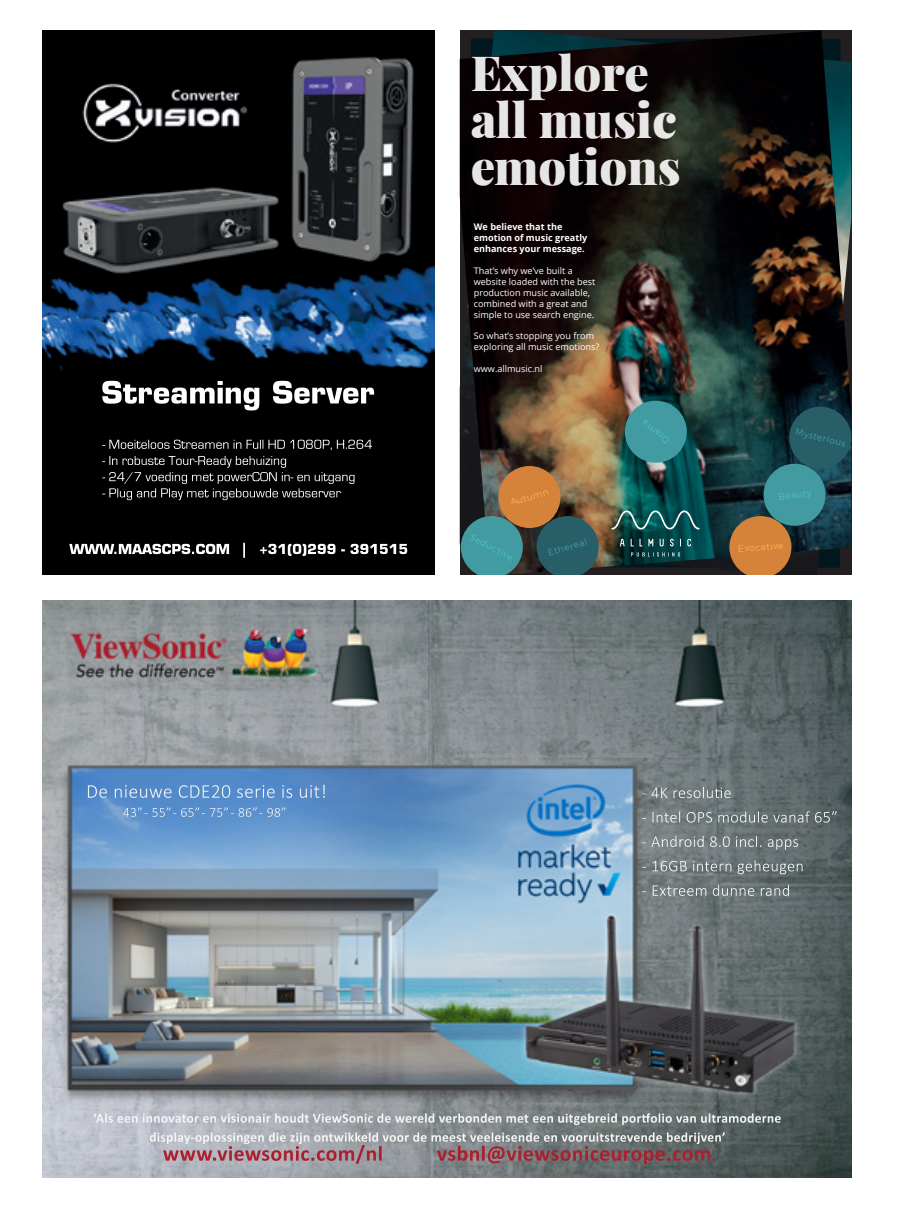
<style>
.page{position:relative;width:915px;height:1212px;background:#fff}
.page>*{position:absolute;margin:0;border:0;box-sizing:border-box;transform-origin:0 0}
.t1{font:900 48.6px/47px "Playfair Display";color:#fff}
.t2{font:9.15px/10.9px "Open Sans";color:#fff}
.t3{font:700 9.15px/10.9px "Open Sans";color:#fff}
.t4{font:300 9.15px "Montserrat";color:#4bc2c3}
.t5{font:300 9.15px "Montserrat";color:#429ba0}
.t6{font:300 9.15px "Montserrat";color:#fbb151}
</style>
<div class="page">
<img style="left:43px;top:31px;width:391px;height:544px">
<img style="left:43px;top:601px;width:807px;height:577px">
<img style="left:459px;top:31px;width:391px;height:544px">
<div style="left:789px;top:407px;width:61px;height:62px;background:#275e67;border-radius:50%"></div>
<svg style="left:460px;top:516px;width:62px;height:59px"></svg>
<svg style="left:729px;top:516px;width:62px;height:59px"></svg>
<div style="left:763px;top:464px;width:62px;height:62px;background:#429ba0;border-radius:50%"></div>
<div style="left:498px;top:466px;width:62px;height:62px;background:#d5833a;border-radius:50%"></div>
<div style="left:624px;top:401px;width:62px;height:62px;background:#429ba0;border-radius:50%"></div>
<svg style="left:536px;top:516px;width:62px;height:59px"></svg>
<svg style="left:619px;top:539px;width:5px;height:7px"></svg>
<svg style="left:630px;top:539px;width:3px;height:7px"></svg>
<svg style="left:639px;top:539px;width:3px;height:7px"></svg>
<svg style="left:648px;top:539px;width:5px;height:7px"></svg>
<svg style="left:659px;top:539px;width:4px;height:7px"></svg>
<svg style="left:669px;top:539px;width:4px;height:7px"></svg>
<svg style="left:687px;top:539px;width:3px;height:7px"></svg>
<svg style="left:631px;top:552px;width:48px;height:4px"></svg>
<svg style="left:611px;top:510px;width:88px;height:19px"></svg>
<h1 class="t1" style="left:470px;top:49px;width:212px">Explore all music emotions</h1>
<p class="t3" style="left:473px;top:221px;width:115px">We believe that the emotion of music greatly enhances your message.</p>
<p class="t2" style="left:473px;top:265px;width:123px">That’s why we’ve built a website loaded with the best production music available, combined with a great and simple to use search engine.</p>
<p class="t2" style="left:473px;top:330px;width:127px">So what’s stopping you from exploring all music emotions?</p>
<p class="t2" style="left:473px;top:363px;width:70px">www.allmusic.nl</p>
<p class="t4" style="left:665px;top:446px;width:34px;rotate:-142deg">Drama</p>
<p class="t5" style="left:796px;top:426px;width:53px;rotate:14deg">Mysterious</p>
<p class="t6" style="left:508px;top:497px;width:41px;rotate:-16deg">Autumn</p>
<p class="t4" style="left:473px;top:531px;width:49px;rotate:28deg">Seductive</p>
<p class="t4" style="left:777px;top:491px;width:35px;rotate:-8deg">Beauty</p>
<p class="t5" style="left:546px;top:547px;width:42px;rotate:-16deg">Ethereal</p>
<p class="t6" style="left:737px;top:543px;width:47px;rotate:-4deg">Evocative</p>
</div>
